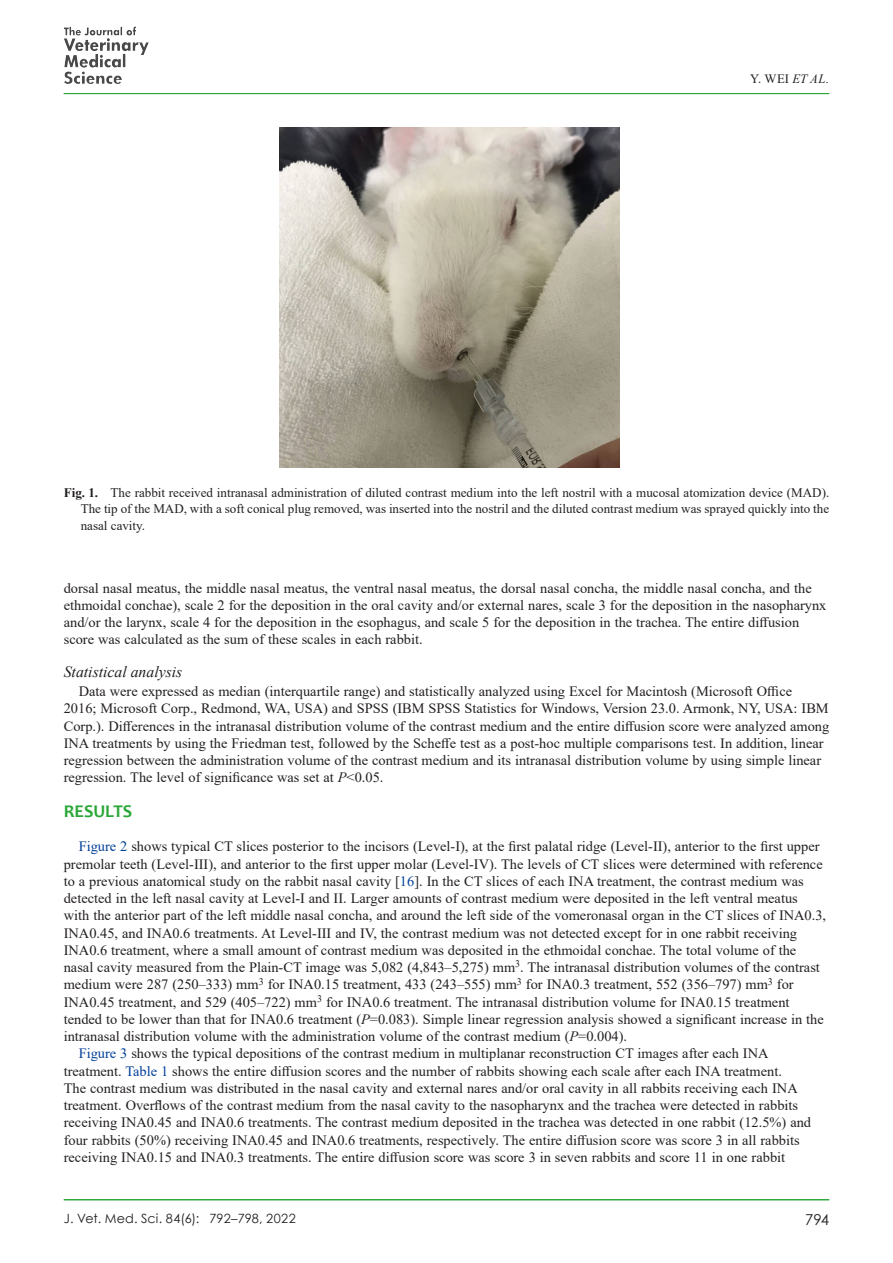
<style>
.page{position:relative;width:893px;height:1263px;background:#fff}
.page>*{position:absolute;margin:0;border:0;box-sizing:border-box;transform-origin:0 0}
.Head_1{font:700 18px "Candara";color:#2aa738}
.Head_2{font:italic 15.75px "Times New Roman";color:#231f20}
.t1{font:15px "Century Gothic";color:#231f20}
.Paragraph{font:14.25px/17.2px "Times New Roman";color:#231f20}
.Fig_Caption{font:13.05px/16.5px "Times New Roman";color:#231f20;text-align:justify}
.t2{font:12.75px "Century Gothic";letter-spacing:.015em;color:#231f20}
.Header_L_C{font:12.75px "Times New Roman";color:#231f20}
.s1{font-style:italic}
.s2{font-weight:700}
.s3{color:#003f98}
</style>
<div class="page">
<img style="left:64px;top:27px;width:74px;height:24px">
<hr style="left:64px;top:93px;width:765px;height:1px;background:#2aa738">
<hr style="left:64px;top:1199px;width:765px;height:1px;background:#2aa738">
<img style="left:279px;top:128px;width:341px;height:340px">
<p class="Header_L_C" style="left:750px;top:70px;width:80px">Y. WEI <span class="s1">ET AL.</span></p>
<p class="Fig_Caption" style="left:81px;top:484px;width:750px;text-indent:-17px"><span class="s2">Fig. 1.</span> The rabbit received intranasal administration of diluted contrast medium into the left nostril with a mucosal atomization device (MAD).<br>The tip of the MAD, with a soft conical plug removed, was inserted into the nostril and the diluted contrast medium was sprayed quickly into the nasal cavity.</p>
<p class="Paragraph" style="left:64px;top:579px;width:764px">dorsal nasal meatus, the middle nasal meatus, the ventral nasal meatus, the dorsal nasal concha, the middle nasal concha, and the ethmoidal conchae), scale 2 for the deposition in the oral cavity and/or external nares, scale 3 for the deposition in the nasopharynx and/or the larynx, scale 4 for the deposition in the esophagus, and scale 5 for the deposition in the trachea. The entire diffusion score was calculated as the sum of these scales in each rabbit.</p>
<p class="Head_2" style="left:64px;top:660px;width:120px">Statistical analysis</p>
<p class="Paragraph" style="left:64px;top:682px;width:767px;text-indent:15px">Data were expressed as median (interquartile range) and statistically analyzed using Excel for Macintosh (Microsoft Office<br>2016; Microsoft Corp., Redmond, WA, USA) and SPSS (IBM SPSS Statistics for Windows, Version 23.0. Armonk, NY, USA: IBM Corp.). Differences in the intranasal distribution volume of the contrast medium and the entire diffusion score were analyzed among INA treatments by using the Friedman test, followed by the Scheffe test as a post-hoc multiple comparisons test. In addition, linear regression between the administration volume of the contrast medium and its intranasal distribution volume by using simple linear regression. The level of significance was set at <span class="s1">P</span>&lt;0.05.</p>
<p class="Head_1" style="left:64px;top:800px;width:70px">RESULTS</p>
<p class="Paragraph" style="left:64px;top:837px;width:764px;text-indent:15px"><span class="s3">Figure 2</span> shows typical CT slices posterior to the incisors (Level-I), at the first palatal ridge (Level-II), anterior to the first upper premolar teeth (Level-III), and anterior to the first upper molar (Level-IV). The levels of CT slices were determined with reference to a previous anatomical study on the rabbit nasal cavity [<span class="s3">16</span>]. In the CT slices of each INA treatment, the contrast medium was detected in the left nasal cavity at Level-I and II. Larger amounts of contrast medium were deposited in the left ventral meatus with the anterior part of the left middle nasal concha, and around the left side of the vomeronasal organ in the CT slices of INA0.3, INA0.45, and INA0.6 treatments. At Level-III and IV, the contrast medium was not detected except for in one rabbit receiving INA0.6 treatment, where a small amount of contrast medium was deposited in the ethmoidal conchae. The total volume of the nasal cavity measured from the Plain-CT image was 5,082 (4,843–5,275) mm<sup>3</sup>. The intranasal distribution volumes of the contrast medium were 287 (250–333) mm<sup>3</sup> for INA0.15 treatment, 433 (243–555) mm<sup>3</sup> for INA0.3 treatment, 552 (356–797) mm<sup>3</sup> for INA0.45 treatment, and 529 (405–722) mm<sup>3</sup> for INA0.6 treatment. The intranasal distribution volume for INA0.15 treatment tended to be lower than that for INA0.6 treatment (<span class="s1">P</span>=0.083). Simple linear regression analysis showed a significant increase in the intranasal distribution volume with the administration volume of the contrast medium (<span class="s1">P</span>=0.004).</p>
<p class="Paragraph" style="left:64px;top:1044px;width:749px;text-indent:15px"><span class="s3">Figure 3</span> shows the typical depositions of the contrast medium in multiplanar reconstruction CT images after each INA treatment. <span class="s3">Table 1</span> shows the entire diffusion scores and the number of rabbits showing each scale after each INA treatment.<br>The contrast medium was distributed in the nasal cavity and external nares and/or oral cavity in all rabbits receiving each INA treatment. Overflows of the contrast medium from the nasal cavity to the nasopharynx and the trachea were detected in rabbits receiving INA0.45 and INA0.6 treatments. The contrast medium deposited in the trachea was detected in one rabbit (12.5%) and four rabbits (50%) receiving INA0.45 and INA0.6 treatments, respectively. The entire diffusion score was score 3 in all rabbits receiving INA0.15 and INA0.3 treatments. The entire diffusion score was score 3 in seven rabbits and score 11 in one rabbit</p>
<p class="t2" style="left:64px;top:1209px;width:137px">J. Vet. Med. Sci. 84(6):</p>
<p class="t2" style="left:209px;top:1209px;width:88px">792–798, 2022</p>
<p class="t1" style="left:805px;top:1209px;width:26px">794</p>
</div>
